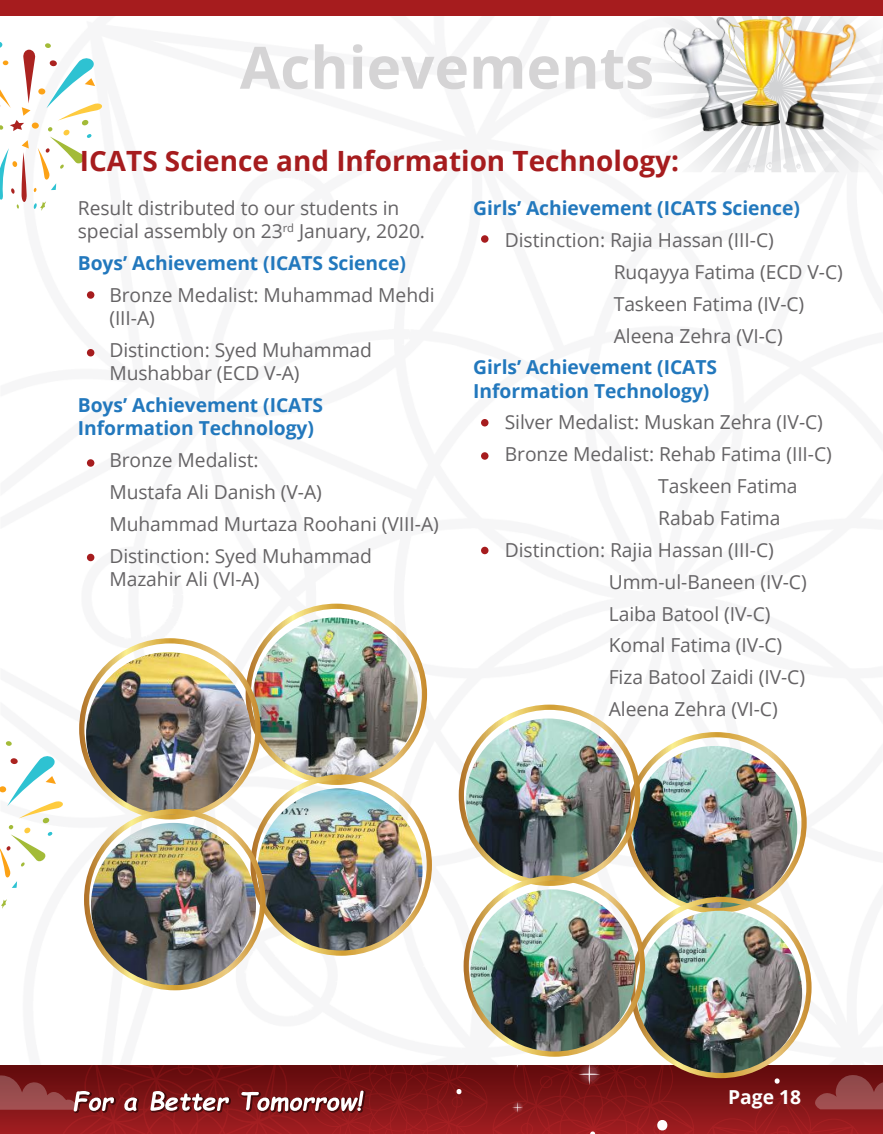
<style>
.page{position:relative;width:883px;height:1134px;background:#fff}
.page>*{position:absolute;margin:0;border:0;box-sizing:border-box;transform-origin:0 0}
.t1{font:700 58.45px "Open Sans";color:#d5d4d5}
.t2{font:700 27.82px "Open Sans";color:#a61c1e}
.t3{font:19.25px/31.8px "Open Sans";letter-spacing:-.005em;color:#656365}
.t4{font:700 19.25px/23.1px "Open Sans";letter-spacing:-.005em;color:#2278bd}
.t5{font:700 19.25px "Open Sans";color:#fff}
</style>
<div class="page">
<img style="left:0;top:27px;width:882px;height:1039px">
<svg style="left:640px;top:27px;width:135px;height:145px"></svg>
<svg style="left:795px;top:164px;width:5px;height:5px"></svg>
<div style="left:0;top:0;width:882px;height:16px;background:#a61c1e"></div>
<div style="left:42px;top:818px;width:8px;height:5px;background:#a3bb38;border-radius:3px"></div>
<svg style="left:6px;top:741px;width:6px;height:5px"></svg>
<svg style="left:0;top:755px;width:63px;height:63px"></svg>
<svg style="left:0;top:825px;width:53px;height:63px"></svg>
<svg style="left:1px;top:899px;width:6px;height:10px"></svg>
<svg style="left:0;top:42px;width:103px;height:169px"></svg>
<img style="left:770px;top:16px;width:95px;height:127px">
<img style="left:770px;top:16px;width:30px;height:116px">
<img style="left:645px;top:16px;width:125px;height:133px">
<svg style="left:0;top:1066px;width:882px;height:68px;background:#861f21"></svg>
<img style="left:252px;top:618px;width:165px;height:163px">
<div style="left:245px;top:604px;width:182px;height:181px;border:5px solid #fff;border-radius:50%"></div>
<img style="left:86px;top:652px;width:165px;height:164px">
<div style="left:79px;top:638px;width:181px;height:182px;border:5px solid #fff;border-radius:50%"></div>
<img style="left:257px;top:788px;width:165px;height:165px;border-radius:82px">
<div style="left:250px;top:774px;width:182px;height:182px;border:5px solid #fff;border-radius:50%"></div>
<img style="left:91px;top:823px;width:165px;height:165px;border-radius:81px">
<div style="left:84px;top:809px;width:181px;height:181px;border:5px solid #fff;border-radius:50%"></div>
<img style="left:632px;top:746px;width:165px;height:165px;border-radius:82px">
<div style="left:625px;top:732px;width:181px;height:181px;border:5px solid #fff;border-radius:50%"></div>
<img style="left:465px;top:719px;width:165px;height:164px;border-radius:82px">
<div style="left:458px;top:705px;width:182px;height:181px;border:5px solid #fff;border-radius:50%"></div>
<img style="left:636px;top:911px;width:165px;height:165px;border-radius:82px">
<div style="left:630px;top:897px;width:181px;height:181px;border:5px solid #fff;border-radius:50%"></div>
<img style="left:470px;top:889px;width:165px;height:165px;border-radius:82px">
<div style="left:463px;top:875px;width:181px;height:182px;border:5px solid #fff;border-radius:50%"></div>
<div style="left:87px;top:291px;width:7px;height:8px;background:#a61c1e;border-radius:50%"></div>
<div style="left:481px;top:235px;width:7px;height:8px;background:#a61c1e;border-radius:50%"></div>
<div style="left:481px;top:419px;width:7px;height:7px;background:#a61c1e;border-radius:50%"></div>
<div style="left:481px;top:452px;width:7px;height:8px;background:#a61c1e;border-radius:50%"></div>
<div style="left:481px;top:547px;width:7px;height:7px;background:#a61c1e;border-radius:50%"></div>
<div style="left:87px;top:349px;width:7px;height:7px;background:#a61c1e;border-radius:50%"></div>
<div style="left:87px;top:459px;width:7px;height:8px;background:#a61c1e;border-radius:50%"></div>
<div style="left:87px;top:554px;width:7px;height:7px;background:#a61c1e;border-radius:50%"></div>
<h1 class="t1" style="left:240px;top:26px;width:415px">Achievements</h1>
<h2 class="t2" style="left:80px;top:142px;width:600px">ICATS Science and Information Technology:</h2>
<p class="t3" style="left:78px;top:196px;width:348px;line-height:23.1px">Result distributed to our students in special assembly on 23<sup>rd</sup> January, 2020.</p>
<p class="t4" style="left:78px;top:251px;width:329px">Boys’ Achievement (ICATS Science)</p>
<p class="t3" style="left:109px;top:283px;width:327px;line-height:23.1px">Bronze Medalist: Muhammad Mehdi (III-A)</p>
<p class="t3" style="left:109px;top:338px;width:264px;line-height:23.1px">Distinction: Syed Muhammad<br>Mushabbar (ECD V-A)</p>
<p class="t4" style="left:78px;top:393px;width:247px">Boys’ Achievement (ICATS<br>Information Technology)</p>
<p class="t3" style="left:109px;top:444px;width:331px">Bronze Medalist:<br>Mustafa Ali Danish (V-A)<br>Muhammad Murtaza Roohani (VIII-A)<br>Distinction: Syed Muhammad</p>
<p class="t3" style="left:109px;top:562px;width:151px">Mazahir Ali (VI-A)</p>
<p class="t4" style="left:473px;top:196px;width:328px">Girls’ Achievement (ICATS Science)</p>
<p class="t3" style="left:613px;top:224px;width:230px;text-indent:-109px">Distinction: Rajia Hassan (III-C)<br>Ruqayya Fatima (ECD V-C)<br>Taskeen Fatima (IV-C)<br>Aleena Zehra (VI-C)</p>
<p class="t4" style="left:473px;top:355px;width:245px">Girls’ Achievement (ICATS<br>Information Technology)</p>
<p class="t3" style="left:504px;top:406px;width:319px">Silver Medalist: Muskan Zehra (IV-C)</p>
<p class="t3" style="left:504px;top:438px;width:328px">Bronze Medalist: Rehab Fatima (III-C)</p>
<p class="t3" style="left:658px;top:470px;width:141px">Taskeen Fatima</p>
<p class="t3" style="left:658px;top:502px;width:124px">Rabab Fatima</p>
<p class="t3" style="left:504px;top:533px;width:270px">Distinction: Rajia Hassan (III-C)</p>
<p class="t3" style="left:608px;top:565px;width:199px">Umm-ul-Baneen (IV-C)</p>
<p class="t3" style="left:608px;top:597px;width:163px">Laiba Batool (IV-C)</p>
<p class="t3" style="left:608px;top:629px;width:175px">Komal Fatima (IV-C)</p>
<p class="t3" style="left:608px;top:661px;width:198px">Fiza Batool Zaidi (IV-C)</p>
<p class="t3" style="left:608px;top:693px;width:170px">Aleena Zehra (VI-C)</p>
<p class="t5" style="left:727px;top:1084px;width:74px">Page 18</p>
</div>
